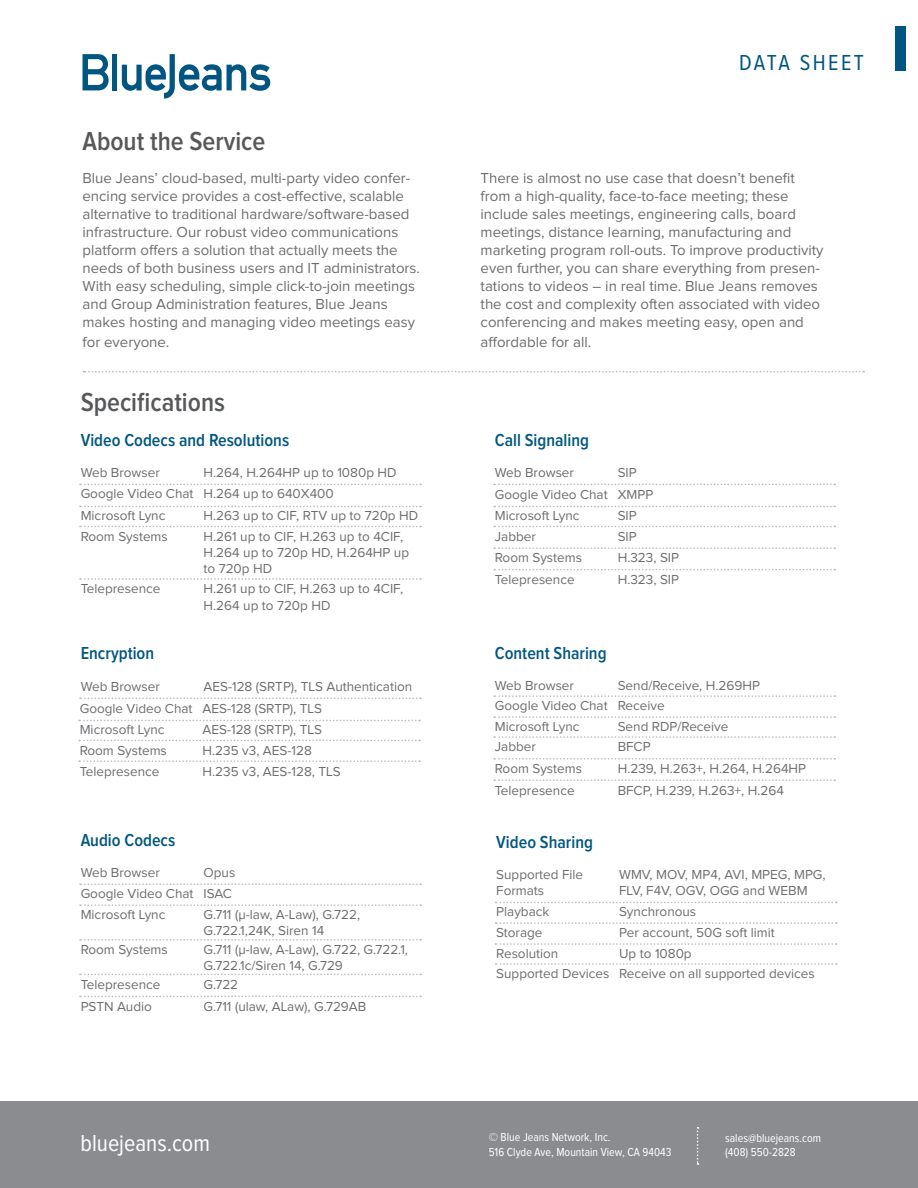
<style>
.page{position:relative;width:918px;height:1188px;background:#fff}
.page>*{position:absolute;margin:0;border:0;box-sizing:border-box;transform-origin:0 0}
.t1{font:600 27px "Proxima Nova Cond";color:#57585a}
.t2{font:24px "Proxima Nova Cond";color:#fff}
.t3{font:22.5px "Proxima Nova Cond";letter-spacing:.11em;color:#005681}
.t4{font:600 18px "Proxima Nova Cond";color:#005681}
.t5{font:15px/18px "Proxima Nova";color:#6c6d70}
.t6{font:13.5px/20.9px "Proxima Nova";color:#6c6d70}
.t7{font:12px/14.4px "Proxima Nova Cond";color:#fff}
</style>
<div class="page">
<div style="left:0;top:1102px;width:918px;height:86px;background:#8a8c8f"></div>
<svg style="left:697px;top:1127px;width:2px;height:38px"></svg>
<svg style="left:895px;top:26px;width:10px;height:45px"></svg>
<svg style="left:83px;top:371px;width:781px;height:1px"></svg>
<svg style="left:80px;top:484px;width:341px;height:1px"></svg>
<svg style="left:80px;top:697px;width:341px;height:2px"></svg>
<svg style="left:80px;top:883px;width:341px;height:2px"></svg>
<svg style="left:80px;top:506px;width:341px;height:1px"></svg>
<svg style="left:79px;top:720px;width:341px;height:1px"></svg>
<svg style="left:80px;top:904px;width:341px;height:2px"></svg>
<svg style="left:80px;top:526px;width:341px;height:1px"></svg>
<svg style="left:79px;top:740px;width:341px;height:1px"></svg>
<svg style="left:80px;top:939px;width:341px;height:2px"></svg>
<svg style="left:80px;top:578px;width:341px;height:2px"></svg>
<svg style="left:494px;top:484px;width:341px;height:1px"></svg>
<svg style="left:494px;top:506px;width:341px;height:1px"></svg>
<svg style="left:494px;top:526px;width:341px;height:1px"></svg>
<svg style="left:494px;top:547px;width:341px;height:2px"></svg>
<svg style="left:494px;top:569px;width:341px;height:1px"></svg>
<svg style="left:494px;top:695px;width:341px;height:2px"></svg>
<svg style="left:494px;top:716px;width:341px;height:2px"></svg>
<svg style="left:494px;top:736px;width:341px;height:2px"></svg>
<svg style="left:494px;top:758px;width:341px;height:2px"></svg>
<svg style="left:494px;top:779px;width:341px;height:2px"></svg>
<svg style="left:496px;top:902px;width:341px;height:1px"></svg>
<svg style="left:496px;top:922px;width:341px;height:2px"></svg>
<svg style="left:496px;top:943px;width:341px;height:2px"></svg>
<svg style="left:496px;top:963px;width:341px;height:2px"></svg>
<svg style="left:79px;top:760px;width:341px;height:2px"></svg>
<svg style="left:80px;top:974px;width:341px;height:1px"></svg>
<svg style="left:80px;top:996px;width:341px;height:1px"></svg>
<svg style="left:82px;top:54px;width:27px;height:36px"></svg>
<hr style="left:113px;top:54px;width:4px;height:36px;background:#005681">
<svg style="left:122px;top:54px;width:148px;height:45px"></svg>
<h1 class="t1" style="left:82px;top:128px;width:184px">About the Service</h1>
<p class="t5" style="left:82px;top:170px;width:339px">Blue Jeans’ cloud-based, multi-party video confer&shy;encing service provides a cost-effective, scalable alternative to traditional hardware/software-based infrastructure. Our robust video communications platform offers a solution that actually meets the needs of both business users and IT administrators.<br>With easy scheduling, simple click-to-join meetings and Group Administration features, Blue Jeans makes hosting and managing video meetings easy</p>
<p class="t5" style="left:82px;top:334px;width:88px">for everyone.</p>
<h1 class="t1" style="left:81px;top:389px;width:146px">Specifications</h1>
<h3 class="t4" style="left:81px;top:431px;width:210px">Video Codecs and Resolutions</h3>
<p class="t6" style="left:81px;top:462px;width:81px">Web Browser</p>
<p class="t6" style="left:204px;top:462px;width:195px">H.264, H.264HP up to 1080p HD</p>
<p class="t6" style="left:81px;top:484px;width:114px">Google Video Chat</p>
<p class="t6" style="left:204px;top:484px;width:132px">H.264 up to 640X400</p>
<p class="t6" style="left:81px;top:506px;width:86px">Microsoft Lync</p>
<p class="t6" style="left:204px;top:506px;width:216px">H.263 up to CIF, RTV up to 720p HD</p>
<p class="t6" style="left:81px;top:526px;width:89px">Room Systems</p>
<p class="t6" style="left:204px;top:529px;width:207px;line-height:16.2px">H.261 up to CIF, H.263 up to 4CIF,<br>H.264 up to 720p HD, H.264HP up to 720p HD</p>
<p class="t6" style="left:81px;top:579px;width:81px">Telepresence</p>
<p class="t6" style="left:204px;top:581px;width:201px;line-height:16.2px">H.261 up to CIF, H.263 up to 4CIF,<br>H.264 up to 720p HD</p>
<h3 class="t4" style="left:81px;top:645px;width:75px">Encryption</h3>
<p class="t6" style="left:81px;top:676px;width:81px">Web Browser</p>
<p class="t6" style="left:204px;top:676px;width:210px">AES-128 (SRTP), TLS Authentication</p>
<p class="t6" style="left:80px;top:699px;width:114px">Google Video Chat</p>
<p class="t6" style="left:203px;top:699px;width:121px">AES-128 (SRTP), TLS</p>
<p class="t6" style="left:80px;top:720px;width:86px">Microsoft Lync</p>
<p class="t6" style="left:203px;top:720px;width:121px">AES-128 (SRTP), TLS</p>
<p class="t6" style="left:80px;top:740px;width:89px">Room Systems</p>
<p class="t6" style="left:203px;top:740px;width:111px">H.235 v3, AES-128</p>
<p class="t6" style="left:80px;top:761px;width:81px">Telepresence</p>
<p class="t6" style="left:203px;top:761px;width:140px">H.235 v3, AES-128, TLS</p>
<h3 class="t4" style="left:81px;top:832px;width:96px">Audio Codecs</h3>
<p class="t6" style="left:81px;top:863px;width:81px">Web Browser</p>
<p class="t6" style="left:204px;top:863px;width:33px">Opus</p>
<p class="t6" style="left:81px;top:884px;width:114px">Google Video Chat</p>
<p class="t6" style="left:204px;top:884px;width:30px">ISAC</p>
<p class="t6" style="left:81px;top:904px;width:86px">Microsoft Lync</p>
<p class="t6" style="left:204px;top:907px;width:158px;line-height:16.2px">G.711 (μ-law, A-Law), G.722,<br>G.722.1,24K, Siren 14</p>
<p class="t6" style="left:81px;top:940px;width:89px">Room Systems</p>
<p class="t6" style="left:204px;top:942px;width:206px;line-height:16.2px">G.711 (μ-law, A-Law), G.722, G.722.1,<br>G.722.1c/Siren 14, G.729</p>
<p class="t6" style="left:81px;top:974px;width:81px;line-height:22px">Telepresence<br>PSTN Audio</p>
<p class="t6" style="left:204px;top:974px;width:164px;line-height:22px">G.722<br>G.711 (ulaw, ALaw), G.729AB</p>
<h3 class="t3" style="left:739px;top:52px;width:126px">DATA SHEET</h3>
<p class="t5" style="left:481px;top:170px;width:344px">There is almost no use case that doesn’t benefit from a high-quality, face-to-face meeting; these include sales meetings, engineering calls, board meetings, distance learning, manufacturing and marketing program roll-outs. To improve productivity even further, you can share everything from presen&shy;tations to videos – in real time. Blue Jeans removes the cost and complexity often associated with video conferencing and makes meeting easy, open and</p>
<p class="t5" style="left:481px;top:334px;width:112px">affordable for all.</p>
<h3 class="t4" style="left:495px;top:431px;width:96px">Call Signaling</h3>
<p class="t6" style="left:495px;top:461px;width:114px;line-height:22.8px">Web Browser<br>Google Video Chat</p>
<p class="t6" style="left:495px;top:505px;width:89px;line-height:21.3px">Microsoft Lync<br>Jabber<br>Room Systems<br>Telepresence</p>
<p class="t6" style="left:618px;top:461px;width:37px;line-height:22.8px">SIP<br>XMPP</p>
<p class="t6" style="left:618px;top:505px;width:63px;line-height:21.3px">SIP<br>SIP<br>H.323, SIP<br>H.323, SIP</p>
<h3 class="t4" style="left:495px;top:645px;width:113px">Content Sharing</h3>
<p class="t6" style="left:495px;top:676px;width:114px">Web Browser<br>Google Video Chat<br>Microsoft Lync<br>Jabber<br>Room Systems<br>Telepresence</p>
<p class="t6" style="left:618px;top:676px;width:190px">Send/Receive, H.269HP<br>Receive<br>Send RDP/Receive<br>BFCP<br>H.239, H.263+, H.264, H.264HP<br>BFCP, H.239, H.263+, H.264</p>
<h3 class="t4" style="left:496px;top:833px;width:98px">Video Sharing</h3>
<p class="t6" style="left:496px;top:867px;width:88px;line-height:16.2px">Supported File<br>Formats</p>
<p class="t6" style="left:496px;top:902px;width:115px">Playback<br>Storage<br>Resolution<br>Supported Devices</p>
<p class="t6" style="left:619px;top:867px;width:208px;line-height:16.2px">WMV, MOV, MP4, AVI, MPEG, MPG,<br>FLV, F4V, OGV, OGG and WEBM</p>
<p class="t6" style="left:619px;top:902px;width:197px">Synchronous<br>Per account, 50G soft limit<br>Up to 1080p<br>Receive on all supported devices</p>
<h2 class="t2" style="left:80px;top:1132px;width:131px">bluejeans.com</h2>
<p class="t7" style="left:489px;top:1131px;width:184px">© Blue Jeans Network, Inc.<br>516 Clyde Ave, Mountain View, CA 94043</p>
<p class="t7" style="left:725px;top:1131px;width:97px">sales@bluejeans.com (408) 550-2828</p>
</div>
